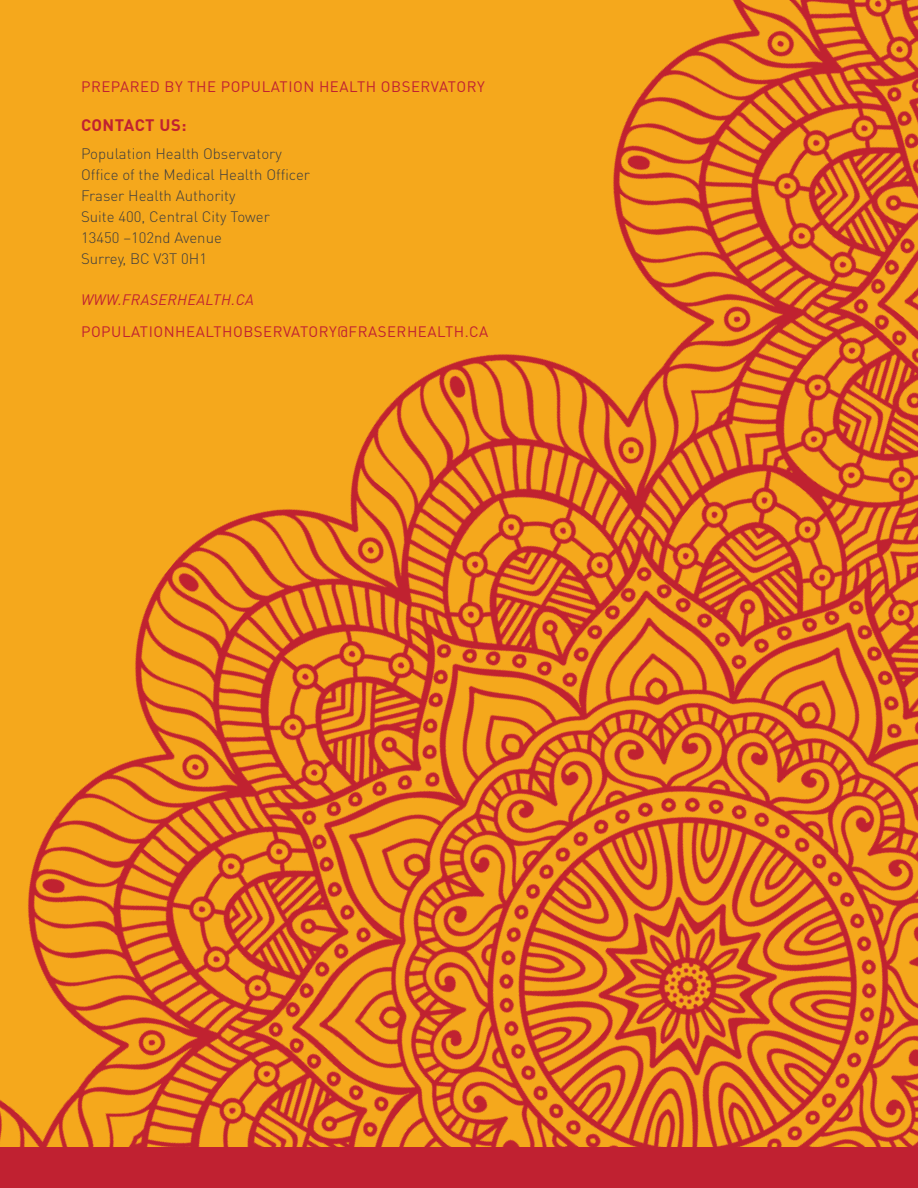
<style>
.page{position:relative;width:918px;height:1188px;background:#fff}
.page>*{position:absolute;margin:0;border:0;box-sizing:border-box;transform-origin:0 0}
.t1{font:700 16.5px "DIN Pro";letter-spacing:.025em;color:#c02131}
.t2{font:300 15px/21px "DIN Pro";color:#3e3e3f}
.t3{font:15px "DIN Pro";letter-spacing:.035em;color:#c02131}
.t4{font:italic 15px "DIN";letter-spacing:.025em;color:#c02131}
</style>
<div class="page">
<img style="left:0;top:0;width:918px;height:1148px">
<div style="left:0;top:1148px;width:918px;height:40px;background:#c02131"></div>
<p class="t3" style="left:81px;top:77px;width:405px">PREPARED BY THE POPULATION HEALTH OBSERVATORY</p>
<p class="t1" style="left:81px;top:114px;width:107px">CONTACT US:</p>
<p class="t2" style="left:81px;top:142px;width:230px">Population Health Observatory<br>Office of the Medical Health Officer<br>Fraser Health Authority<br>Suite 400, Central City Tower<br>13450 –102nd Avenue<br>Surrey, BC V3T 0H1</p>
<p class="t4" style="left:81px;top:290px;width:174px">WWW.FRASERHEALTH.CA</p>
<p class="t3" style="left:81px;top:322px;width:409px">POPULATIONHEALTHOBSERVATORY@FRASERHEALTH.CA</p>
</div>
